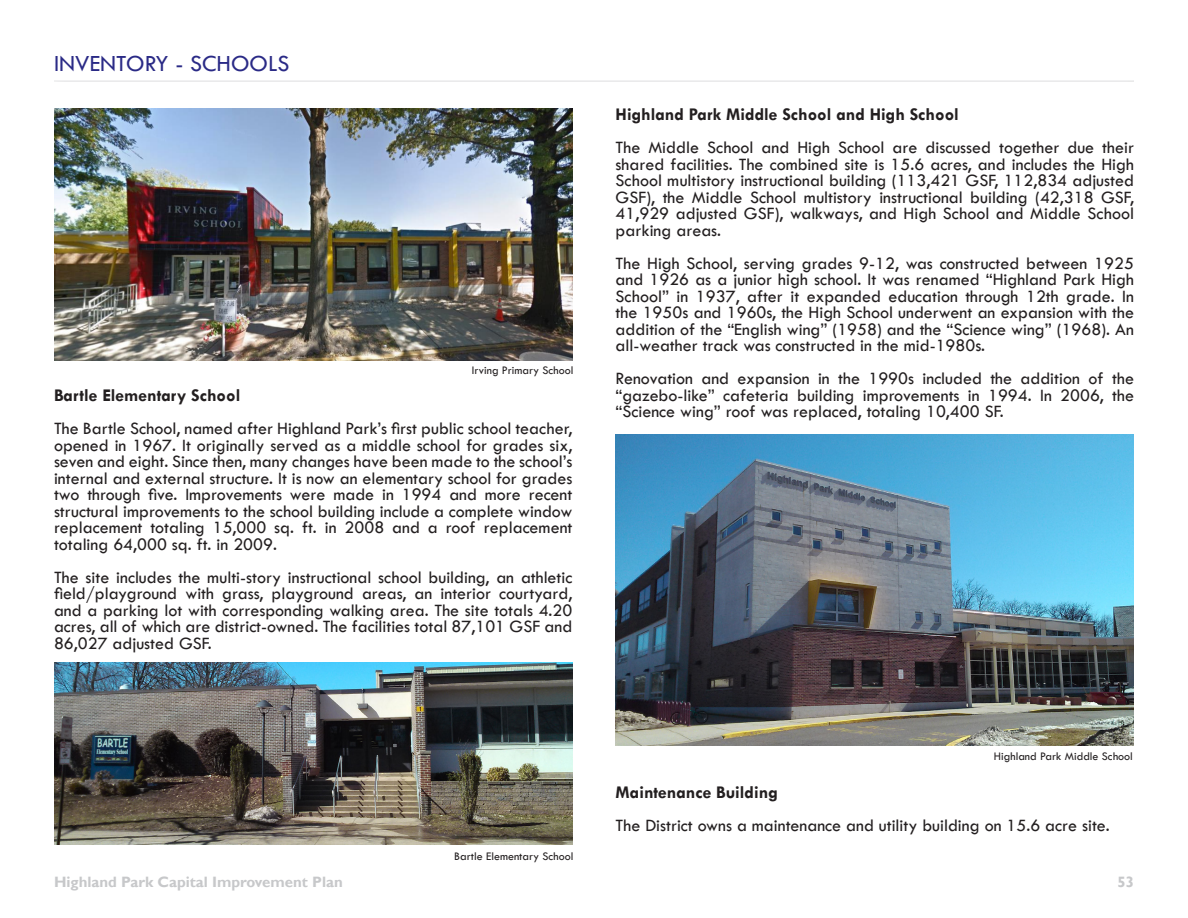
<style>
.page{position:relative;width:1188px;height:918px;background:#fff}
.page>*{position:absolute;margin:0;border:0;box-sizing:border-box;transform-origin:0 0}
.t1{font:24px "Tw Cen";color:#2a2a86}
.t2{font:18px/16.5px "Tw Cen";color:#231f20;text-align:justify}
.t3{font:700 18px "Tw Cen";color:#231f20}
.t4{font:700 15px "Gill Sans";color:#c7c8ca}
.t5{font:12px "Tw Cen";color:#231f20}
</style>
<div class="page">
<hr style="left:54px;top:80px;width:1082px;height:4px;background:#231f20;opacity:.75">
<img style="left:54px;top:662px;width:518px;height:183px">
<img style="left:54px;top:108px;width:518px;height:253px">
<img style="left:616px;top:434px;width:518px;height:311px">
<p class="t1" style="left:54px;top:49px;width:237px">INVENTORY - SCHOOLS</p>
<p class="t5" style="left:472px;top:363px;width:103px">Irving Primary School</p>
<p class="t3" style="left:54px;top:385px;width:188px">Bartle Elementary School</p>
<p class="t2" style="left:54px;top:420px;width:520px">The Bartle School, named after Highland Park’s first public school teacher, opened in 1967. It originally served as a middle school for grades six, seven and eight. Since then, many changes have been made to the school’s internal and external structure. It is now an elementary school for grades two through five. Improvements were made in 1994 and more recent structural improvements to the school building include a complete window replacement totaling 15,000 sq. ft. in 2008 and a roof replacement totaling 64,000 sq. ft. in 2009.</p>
<p class="t2" style="left:54px;top:569px;width:520px">The site includes the multi-story instructional school building, an athletic field/playground with grass, playground areas, an interior courtyard, and a parking lot with corresponding walking area. The site totals 4.20 acres, all of which are district-owned. The facilities total 87,101 GSF and 86,027 adjusted GSF.</p>
<p class="t4" style="left:54px;top:872px;width:290px">Highland Park Capital Improvement Plan</p>
<p class="t5" style="left:454px;top:849px;width:121px">Bartle Elementary School</p>
<p class="t3" style="left:616px;top:104px;width:345px">Highland Park Middle School and High School</p>
<p class="t2" style="left:616px;top:139px;width:520px">The Middle School and High School are discussed together due their shared facilities. The combined site is 15.6 acres, and includes the High School multistory instructional building (113,421 GSF, 112,834 adjusted GSF), the Middle School multistory instructional building (42,318 GSF, 41,929 adjusted GSF), walkways, and High School and Middle School parking areas.</p>
<p class="t2" style="left:616px;top:255px;width:520px">The High School, serving grades 9-12, was constructed between 1925 and 1926 as a junior high school. It was renamed “Highland Park High School” in 1937, after it expanded education through 12th grade. In the 1950s and 1960s, the High School underwent an expansion with the addition of the “English wing” (1958) and the “Science wing” (1968). An all-weather track was constructed in the mid-1980s.</p>
<p class="t2" style="left:616px;top:370px;width:520px">Renovation and expansion in the 1990s included the addition of the “gazebo-like” cafeteria building improvements in 1994. In 2006, the “Science wing” roof was replaced, totaling 10,400 SF.</p>
<p class="t5" style="left:994px;top:749px;width:140px">Highland Park Middle School</p>
<p class="t3" style="left:616px;top:781px;width:164px">Maintenance Building</p>
<p class="t2" style="left:616px;top:817px;width:496px">The District owns a maintenance and utility building on 15.6 acre site.</p>
<p class="t4" style="left:1117px;top:872px;width:18px">53</p>
</div>
